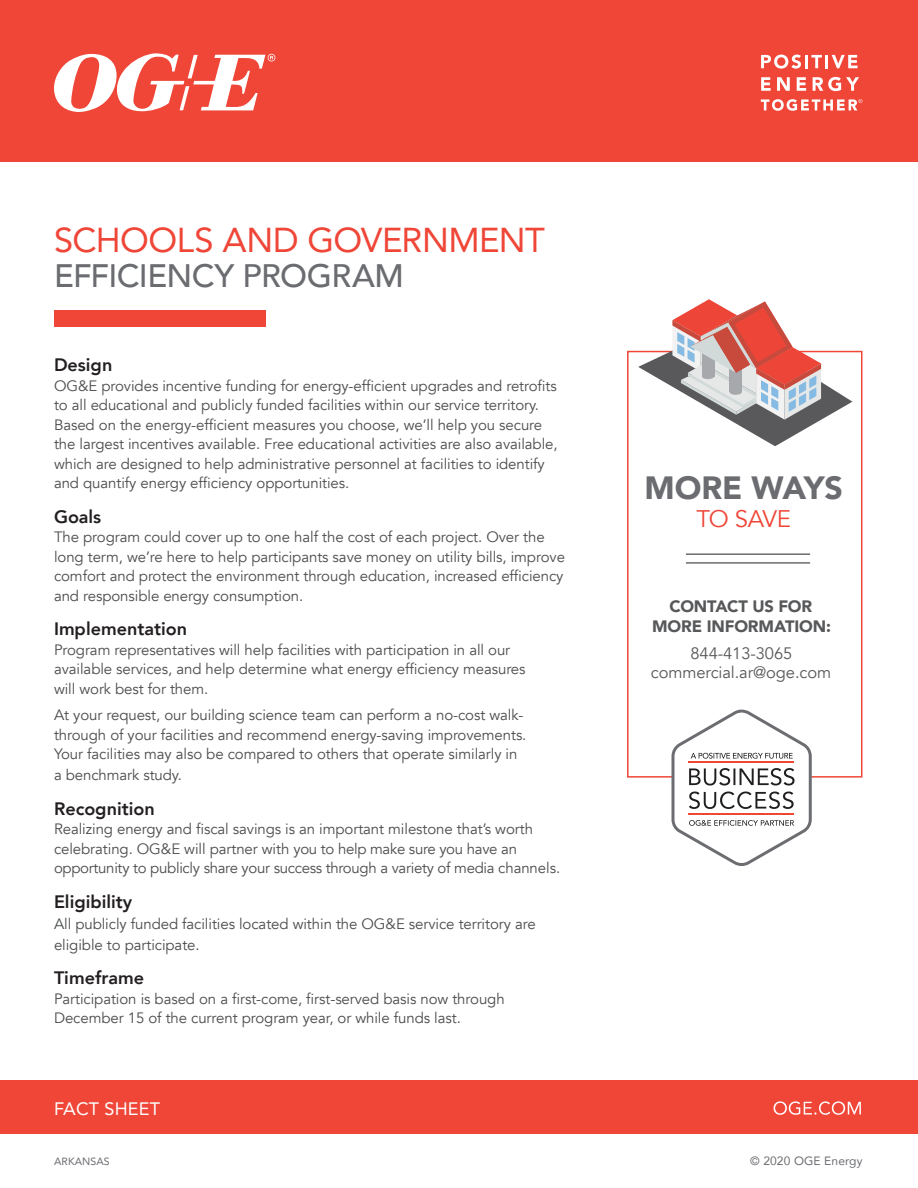
<style>
.page{position:relative;width:918px;height:1188px;background:#fff}
.page>*{position:absolute;margin:0;border:0;box-sizing:border-box;transform-origin:0 0}
.t1{font:34.5px "Avenir";letter-spacing:-.015em;color:#ef4637}
.t2{font:500 32.4px "Avenir";letter-spacing:-.02em;color:#6a6c70}
.t3{font:900 32.1px "Avenir";letter-spacing:-.005em;color:#6a6c70}
.Intro_Text_Red_16_pt{font:24px "Avenir";letter-spacing:-.04em;color:#ef4637}
.t4{font:800 18px "Avenir";color:#231f20}
.t5{font:18px "Avenir";letter-spacing:.01em;color:#fff}
.Side_Bar_Contact_Inf{font:16.5px/19.8px "Avenir";letter-spacing:-.005em;color:#57585a;text-align:center}
.Side_Bar_-_White_Hea{font:900 16.5px/19.8px "Avenir";letter-spacing:-.005em;color:#57585a;text-align:center}
.t6{font:15px/19.5px "Avenir";letter-spacing:-.005em;color:#4b4c4d}
.t7{font:12px "Avenir";letter-spacing:.01em;color:#6a6c70}
.t8{font:10.5px "Avenir";letter-spacing:.01em;color:#6a6c70}
</style>
<div class="page">
<div style="left:0;top:0;width:918px;height:162px;background:#ef4637"></div>
<div style="left:0;top:1080px;width:918px;height:54px;background:#ef4637"></div>
<svg style="left:774px;top:1101px;width:87px;height:14px"></svg>
<svg style="left:761px;top:55px;width:97px;height:14px"></svg>
<svg style="left:761px;top:77px;width:10px;height:14px"></svg>
<svg style="left:777px;top:77px;width:13px;height:14px"></svg>
<svg style="left:797px;top:77px;width:9px;height:14px"></svg>
<svg style="left:813px;top:77px;width:46px;height:14px"></svg>
<svg style="left:761px;top:99px;width:101px;height:12px"></svg>
<svg style="left:54px;top:53px;width:221px;height:59px"></svg>
<div style="left:54px;top:311px;width:211px;height:16px;background:#ef4637"></div>
<div style="left:627px;top:351px;width:235px;height:427px;background:#fff;border:2px solid #ef4637"></div>
<svg style="left:671px;top:710px;width:141px;height:156px"></svg>
<hr style="left:689px;top:813px;width:105px;height:2px;background:#ee4736">
<hr style="left:689px;top:761px;width:105px;height:2px;background:#ee4736">
<hr style="left:686px;top:553px;width:124px;height:2px;background:#6a6c70">
<hr style="left:686px;top:562px;width:124px;height:2px;background:#6a6c70">
<svg style="left:638px;top:299px;width:214px;height:147px"></svg>
<p class="t1" style="left:54px;top:212px;width:492px">SCHOOLS AND GOVERNMENT</p>
<p class="t2" style="left:54px;top:248px;width:352px">EFFICIENCY PROGRAM</p>
<p class="t4" style="left:54px;top:351px;width:60px">Design</p>
<p class="t6" style="left:54px;top:376px;width:505px">OG&amp;E provides incentive funding for energy-efficient upgrades and retrofits to all educational and publicly funded facilities within our service territory.<br>Based on the energy-efficient measures you choose, we’ll help you secure the largest incentives available. Free educational activities are also available, which are designed to help administrative personnel at facilities to identify and quantify energy efficiency opportunities.</p>
<p class="t4" style="left:54px;top:502px;width:49px">Goals</p>
<p class="t6" style="left:54px;top:528px;width:513px">The program could cover up to one half the cost of each project. Over the long term, we’re here to help participants save money on utility bills, improve comfort and protect the environment through education, increased efficiency and responsible energy consumption.</p>
<p class="t4" style="left:54px;top:615px;width:135px">Implementation</p>
<p class="t6" style="left:54px;top:640px;width:473px">Program representatives will help facilities with participation in all our available services, and help determine what energy efficiency measures will work best for them.</p>
<p class="t6" style="left:54px;top:705px;width:474px">At your request, our building science team can perform a no-cost walk&shy;through of your facilities and recommend energy-saving improvements.<br>Your facilities may also be compared to others that operate similarly in</p>
<p class="t6" style="left:54px;top:765px;width:129px">a benchmark study.</p>
<p class="t4" style="left:54px;top:794px;width:102px">Recognition</p>
<p class="t6" style="left:54px;top:819px;width:508px">Realizing energy and fiscal savings is an important milestone that’s worth celebrating. OG&amp;E will partner with you to help make sure you have an opportunity to publicly share your success through a variety of media channels.</p>
<p class="t4" style="left:54px;top:887px;width:80px">Eligibility</p>
<p class="t6" style="left:54px;top:913px;width:483px;line-height:21px">All publicly funded facilities located within the OG&amp;E service territory are eligible to participate.</p>
<p class="t4" style="left:54px;top:964px;width:91px">Timeframe</p>
<p class="t6" style="left:54px;top:989px;width:452px">Participation is based on a first-come, first-served basis now through<br>December 15 of the current program year, or while funds last.</p>
<p class="t5" style="left:54px;top:1094px;width:108px">FACT SHEET</p>
<p class="t3" style="left:645px;top:460px;width:200px">MORE WAYS</p>
<p class="Intro_Text_Red_16_pt" style="left:697px;top:505px;width:96px">TO SAVE</p>
<p class="Side_Bar_-_White_Hea" style="left:652px;top:596px;width:180px">CONTACT US FOR<br>MORE INFORMATION:</p>
<p class="Side_Bar_Contact_Inf" style="left:651px;top:643px;width:182px">844-413-3065 commercial.ar@oge.com</p>
<p class="t8" style="left:54px;top:1153px;width:57px">ARKANSAS</p>
<p class="t7" style="left:750px;top:1151px;width:114px">© 2020 OGE Energy</p>
</div>
